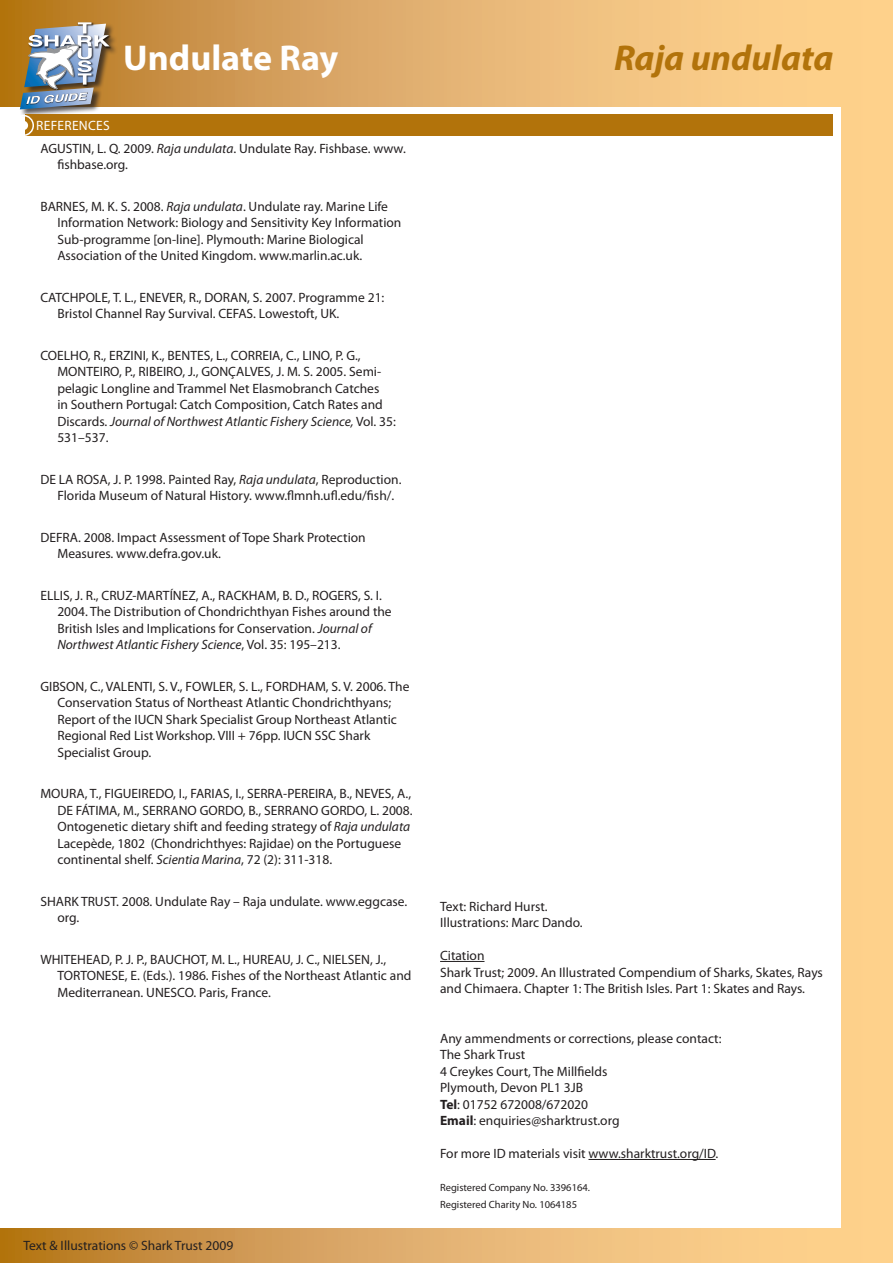
<style>
.page{position:relative;width:893px;height:1263px;background:#fff}
.page>*{position:absolute;margin:0;border:0;box-sizing:border-box;transform-origin:0 0}
.Species_header{font:italic 700 36px "Myriad Pro";color:#b2730b}
.Species_header-2{font:700 36px "Myriad Pro";color:#fff}
.References{font:13.5px/16.5px "Myriad Pro";color:#231f20}
.Labels{font:13.5px/16.5px "Myriad Pro";color:#231f20}
.Headers{font:13.5px "Myriad Pro";letter-spacing:.02em;color:#fff}
.Labels-2{font:10.5px "Myriad Pro";color:#231f20}
.s1{font-style:italic}
.s2{font-weight:700}
</style>
<div class="page">
<svg style="left:0;top:0;width:842px;height:106px;background:#e2af6b"></svg>
<svg style="left:0;top:1229px;width:842px;height:34px;background:#deab65"></svg>
<div style="left:842px;top:0;width:51px;height:1263px;background:#fed18b"></div>
<div style="left:24px;top:21px;width:94px;height:77px;background:#231f20;opacity:.75"></div>
<img style="left:110px;top:34px;width:2px;height:15px">
<img style="left:77px;top:21px;width:17px;height:1px">
<div style="left:19px;top:87px;width:82px;height:31px;background:#231f20;opacity:.75"></div>
<img style="left:20px;top:22px;width:90px;height:87px">
<div style="left:50px;top:1027px;width:21px;height:21px;border:2px solid #fff;border-radius:50%"></div>
<div style="left:26px;top:115px;width:807px;height:21px;background:#b2730b"></div>
<div style="left:13px;top:115px;width:21px;height:21px;border:2px solid #fff;border-radius:50%"></div>
<div style="left:19px;top:121px;width:9px;height:9px;background:#fff;border-radius:50%"></div>
<hr style="left:440px;top:961px;width:44px;height:1px;background:#231f20">
<hr style="left:588px;top:1159px;width:128px;height:1px;background:#231f20">
<p class="Species_header-2" style="left:123px;top:34px;width:217px">Undulate Ray</p>
<p class="Species_header" style="left:614px;top:34px;width:221px">Raja undulata</p>
<p class="Headers" style="left:36px;top:117px;width:75px">REFERENCES</p>
<p class="References" style="left:57px;top:140px;width:350px;text-indent:-17px">AGUSTIN, L. Q. 2009. <span class="s1">Raja undulata</span>. Undulate Ray. Fishbase. www. fishbase.org.</p>
<p class="References" style="left:57px;top:198px;width:346px;text-indent:-17px">BARNES, M. K. S. 2008. <span class="s1">Raja undulata</span>. Undulate ray. Marine Life Information Network: Biology and Sensitivity Key Information Sub-programme [on-line]. Plymouth: Marine Biological Association of the United Kingdom. www.marlin.ac.uk.</p>
<p class="References" style="left:57px;top:289px;width:328px;text-indent:-17px">CATCHPOLE, T. L., ENEVER, R., DORAN, S. 2007. Programme 21:<br>Bristol Channel Ray Survival. CEFAS. Lowestoft, UK.</p>
<p class="References" style="left:57px;top:347px;width:340px;text-indent:-17px">COELHO, R., ERZINI, K., BENTES, L., CORREIA, C., LINO, P. G., MONTEIRO, P., RIBEIRO, J., GONÇALVES, J. M. S. 2005. Semi&shy;pelagic Longline and Trammel Net Elasmobranch Catches<br>in Southern Portugal: Catch Composition, Catch Rates and Discards. <span class="s1">Journal of Northwest Atlantic Fishery Science,</span> Vol. 35:<br>531–537.</p>
<p class="References" style="left:57px;top:471px;width:346px;text-indent:-17px">DE LA ROSA, J. P. 1998. Painted Ray, <span class="s1">Raja undulata</span>, Reproduction.<br>Florida Museum of Natural History. www.flmnh.ufl.edu/fish/.</p>
<p class="References" style="left:57px;top:529px;width:310px;text-indent:-17px">DEFRA. 2008. Impact Assessment of Tope Shark Protection<br>Measures. www.defra.gov.uk.</p>
<p class="References" style="left:57px;top:587px;width:336px;text-indent:-17px">ELLIS, J. R., CRUZ-MARTÍNEZ, A., RACKHAM, B. D., ROGERS, S. I.<br>2004. The Distribution of Chondrichthyan Fishes around the British Isles and Implications for Conservation. <span class="s1">Journal of Northwest Atlantic Fishery Science</span>, Vol. 35: 195–213.</p>
<p class="References" style="left:57px;top:678px;width:354px;text-indent:-17px">GIBSON, C., VALENTI, S. V., FOWLER, S. L., FORDHAM, S. V. 2006. The Conservation Status of Northeast Atlantic Chondrichthyans; Report of the IUCN Shark Specialist Group Northeast Atlantic Regional Red List Workshop. VIII + 76pp. IUCN SSC Shark Specialist Group.</p>
<p class="References" style="left:57px;top:785px;width:357px;text-indent:-17px">MOURA, T., FIGUEIREDO, I., FARIAS, I., SERRA-PEREIRA, B., NEVES, A., DE FÁTIMA, M., SERRANO GORDO, B., SERRANO GORDO, L. 2008.<br>Ontogenetic dietary shift and feeding strategy of <span class="s1">Raja undulata </span>Lacepède, 1802 (Chondrichthyes: Rajidae) on the Portuguese continental shelf. <span class="s1">Scientia Marina</span>, 72 (2): 311-318.</p>
<p class="References" style="left:57px;top:893px;width:351px;text-indent:-17px">SHARK TRUST. 2008. Undulate Ray – Raja undulate. www.eggcase. org.</p>
<p class="References" style="left:57px;top:951px;width:356px;text-indent:-17px">WHITEHEAD, P. J. P., BAUCHOT, M. L., HUREAU, J. C., NIELSEN, J.,<br>TORTONESE, E. (Eds.). 1986. Fishes of the Northeast Atlantic and<br>Mediterranean. UNESCO. Paris, France.</p>
<p class="Labels" style="left:23px;top:1237px;width:211px">Text &amp; Illustrations © Shark Trust 2009</p>
<p class="Labels" style="left:440px;top:897px;width:109px">Text: Richard Hurst.</p>
<p class="Labels" style="left:440px;top:914px;width:144px">Illustrations: Marc Dando.</p>
<p class="Labels" style="left:440px;top:947px;width:46px">Citation</p>
<p class="Labels" style="left:440px;top:963px;width:384px">Shark Trust; 2009. An Illustrated Compendium of Sharks, Skates, Rays and Chimaera. Chapter 1: The British Isles. Part 1: Skates and Rays.</p>
<p class="Labels" style="left:440px;top:1029px;width:283px">Any ammendments or corrections, please contact:</p>
<p class="Labels" style="left:440px;top:1046px;width:87px">The Shark Trust</p>
<p class="Labels" style="left:440px;top:1062px;width:169px">4 Creykes Court, The Millfields</p>
<p class="Labels" style="left:440px;top:1079px;width:144px">Plymouth, Devon PL1 3JB</p>
<p class="Labels" style="left:440px;top:1095px;width:150px"><span class="s2">Tel</span>: 01752 672008/672020</p>
<p class="Labels" style="left:440px;top:1112px;width:181px"><span class="s2">Email</span>: enquiries@sharktrust.org</p>
<p class="Labels" style="left:440px;top:1145px;width:280px">For more ID materials visit www.sharktrust.org/ID.</p>
<p class="Labels-2" style="left:440px;top:1181px;width:151px">Registered Company No. 3396164.</p>
<p class="Labels-2" style="left:440px;top:1197px;width:138px">Registered Charity No. 1064185</p>
</div>
